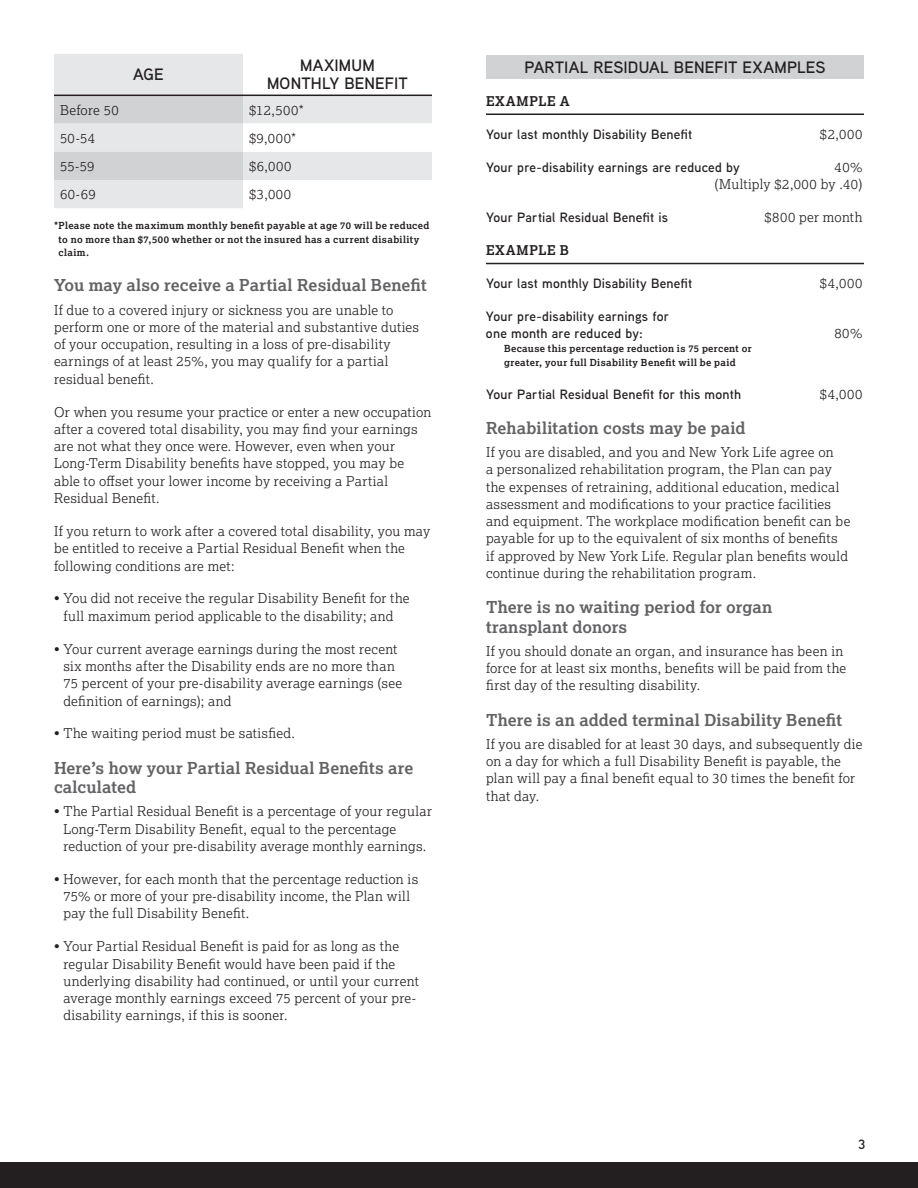
<style>
.page{position:relative;width:918px;height:1188px;background:#fff}
.page>*{position:absolute;margin:0;border:0;box-sizing:border-box;transform-origin:0 0}
.t1{font:700 16.5px/19.5px "Lexia";letter-spacing:.005em;color:#636366}
.t2{font:600 16.5px/18px "Aaux Next";letter-spacing:.005em;color:#231f20;text-align:center}
.t3{font:300 13.5px/17.2px "Lexia";letter-spacing:.02em;color:#231f20}
.t4{font:600 13.5px/17.2px "Aaux Next";letter-spacing:.015em;color:#231f20}
.t5{font:700 13.5px "Lexia";letter-spacing:.045em;color:#231f20}
.t6{font:700 9.75px/13.5px "Lexia";letter-spacing:.035em;color:#231f20}
</style>
<div class="page">
<div style="left:0;top:1162px;width:918px;height:26px;background:#231f20"></div>
<svg style="left:54px;top:54px;width:378px;height:154px"></svg>
<hr style="left:54px;top:95px;width:189px;height:1px;background:#231f20">
<hr style="left:243px;top:95px;width:189px;height:1px;background:#231f20">
<div style="left:486px;top:55px;width:378px;height:24px;background:#d1d2d4"></div>
<hr style="left:486px;top:114px;width:378px;height:1px;background:#231f20">
<hr style="left:486px;top:263px;width:378px;height:1px;background:#231f20">
<p class="t2" style="left:133px;top:65px;width:32px">AGE</p>
<p class="t2" style="left:267px;top:56px;width:142px">MAXIMUM<br>MONTHLY BENEFIT</p>
<p class="t3" style="left:60px;top:101px;width:60px">Before 50</p>
<p class="t3" style="left:249px;top:101px;width:56px">$12,500*</p>
<p class="t3" style="left:60px;top:129px;width:37px">50-54</p>
<p class="t3" style="left:249px;top:129px;width:49px">$9,000*</p>
<p class="t3" style="left:60px;top:157px;width:36px">55-59</p>
<p class="t3" style="left:249px;top:157px;width:44px">$6,000</p>
<p class="t3" style="left:60px;top:185px;width:37px">60-69</p>
<p class="t3" style="left:249px;top:185px;width:44px">$3,000</p>
<p class="t6" style="left:59px;top:219px;width:372px;text-indent:-5px">*Please note the maximum monthly benefit payable at age 70 will be reduced to no more than $7,500 whether or not the insured has a current disability claim.</p>
<p class="t1" style="left:54px;top:275px;width:374px">You may also receive a Partial Residual Benefit</p>
<p class="t3" style="left:54px;top:301px;width:367px">If due to a covered injury or sickness you are unable to perform one or more of the material and substantive duties of your occupation, resulting in a loss of pre-disability earnings of at least 25%, you may qualify for a partial residual benefit.</p>
<p class="t3" style="left:54px;top:403px;width:379px">Or when you resume your practice or enter a new occupation after a covered total disability, you may find your earnings are not what they once were. However, even when your Long-Term Disability benefits have stopped, you may be able to offset your lower income by receiving a Partial Residual Benefit.</p>
<p class="t3" style="left:54px;top:522px;width:378px">If you return to work after a covered total disability, you may be entitled to receive a Partial Residual Benefit when the following conditions are met:</p>
<p class="t3" style="left:54px;top:590px;width:357px;text-align:center">• You did not receive the regular Disability Benefit for the full maximum period applicable to the disability; and</p>
<p class="t3" style="left:63px;top:640px;width:340px;text-indent:-9px">• Your current average earnings during the most recent six months after the Disability ends are no more than 75 percent of your pre-disability average earnings (see definition of earnings); and</p>
<p class="t3" style="left:54px;top:725px;width:242px">• The waiting period must be satisfied.</p>
<p class="t1" style="left:54px;top:758px;width:361px">Here’s how your Partial Residual Benefits are calculated</p>
<p class="t3" style="left:63px;top:803px;width:370px;text-indent:-9px">• The Partial Residual Benefit is a percentage of your regular<br>Long-Term Disability Benefit, equal to the percentage reduction of your pre-disability average monthly earnings.</p>
<p class="t3" style="left:63px;top:870px;width:356px;text-indent:-9px">• However, for each month that the percentage reduction is<br>75% or more of your pre-disability income, the Plan will pay the full Disability Benefit.</p>
<p class="t3" style="left:63px;top:938px;width:357px;text-indent:-9px">• Your Partial Residual Benefit is paid for as long as the regular Disability Benefit would have been paid if the underlying disability had continued, or until your current average monthly earnings exceed 75 percent of your pre&shy;disability earnings, if this is sooner.</p>
<p class="t2" style="left:524px;top:58px;width:301px">PARTIAL RESIDUAL BENEFIT EXAMPLES</p>
<p class="t5" style="left:486px;top:93px;width:85px">EXAMPLE A</p>
<p class="t4" style="left:486px;top:125px;width:208px">Your last monthly Disability Benefit</p>
<p class="t3" style="left:820px;top:125px;width:44px">$2,000</p>
<p class="t4" style="left:486px;top:158px;width:255px">Your pre-disability earnings are reduced by</p>
<p class="t3" style="left:715px;top:158px;width:149px;text-align:right">40%<br>(Multiply $2,000 by .40)</p>
<p class="t4" style="left:486px;top:209px;width:184px">Your Partial Residual Benefit is</p>
<p class="t3" style="left:764px;top:208px;width:100px">$800 per month</p>
<p class="t5" style="left:486px;top:242px;width:85px">EXAMPLE B</p>
<p class="t4" style="left:486px;top:275px;width:208px">Your last monthly Disability Benefit</p>
<p class="t3" style="left:820px;top:274px;width:44px">$4,000</p>
<p class="t4" style="left:486px;top:308px;width:185px">Your pre-disability earnings for one month are reduced by:</p>
<p class="t3" style="left:835px;top:325px;width:29px">80%</p>
<p class="t6" style="left:504px;top:341px;width:249px">Because this percentage reduction is 75 percent or greater, your full Disability Benefit will be paid</p>
<p class="t4" style="left:486px;top:385px;width:257px">Your Partial Residual Benefit for this month</p>
<p class="t3" style="left:820px;top:385px;width:44px">$4,000</p>
<p class="t1" style="left:486px;top:418px;width:261px">Rehabilitation costs may be paid</p>
<p class="t3" style="left:486px;top:443px;width:366px">If you are disabled, and you and New York Life agree on<br>a personalized rehabilitation program, the Plan can pay the expenses of retraining, additional education, medical assessment and modifications to your practice facilities and equipment. The workplace modification benefit can be payable for up to the equivalent of six months of benefits<br>if approved by New York Life. Regular plan benefits would continue during the rehabilitation program.</p>
<p class="t1" style="left:486px;top:597px;width:288px">There is no waiting period for organ transplant donors</p>
<p class="t3" style="left:486px;top:642px;width:362px">If you should donate an organ, and insurance has been in force for at least six months, benefits will be paid from the first day of the resulting disability.</p>
<p class="t1" style="left:486px;top:709px;width:358px">There is an added terminal Disability Benefit</p>
<p class="t3" style="left:486px;top:735px;width:378px">If you are disabled for at least 30 days, and subsequently die on a day for which a full Disability Benefit is payable, the plan will pay a final benefit equal to 30 times the benefit for that day.</p>
<p class="t4" style="left:858px;top:1135px;width:9px">3</p>
</div>
